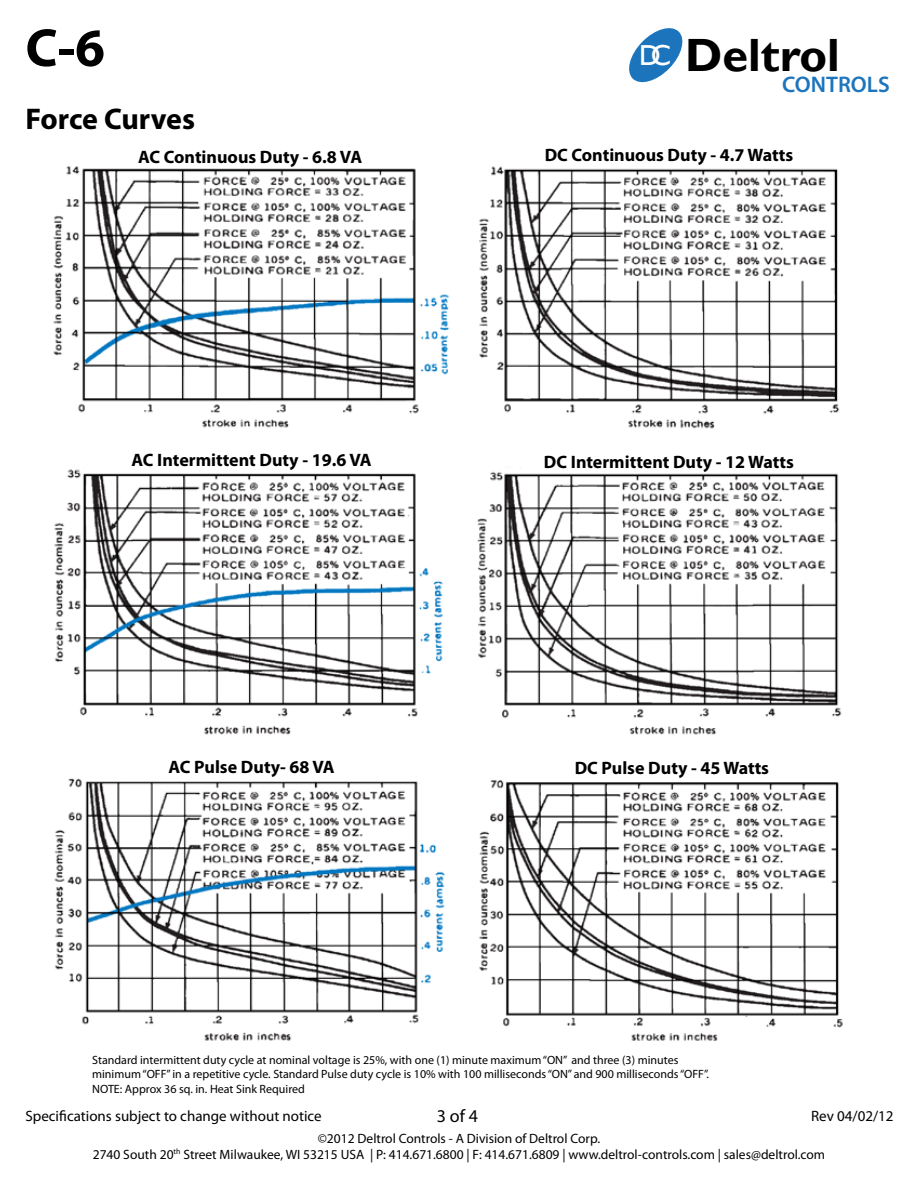
<style>
.page{position:relative;width:918px;height:1188px;background:#fff}
.page>*{position:absolute;margin:0;border:0;box-sizing:border-box;transform-origin:0 0}
.t1{font:700 54px "Myriad Pro";color:#000}
.t2{font:700 46.65px "Gill Sans";color:#000}
.t3{font:700 30px "Myriad Pro";letter-spacing:-.01em;color:#000}
.t4{font:28.95px "Gill Sans";color:#fff}
.t5{font:600 22.65px "Myriad Pro";color:#1c75bc}
.t6{font:700 18px "Myriad Pro";color:#000}
.t7{font:18px "Myriad Pro";color:#000}
.t8{font:15px "Myriad Pro";color:#000}
.t9{font:13.5px/16.2px "Myriad Pro";color:#000;text-align:center}
.t10{font:12px/14.4px "Myriad Pro";color:#000}
</style>
<div class="page">
<svg style="left:629px;top:28px;width:54px;height:55px"></svg>
<img style="left:53px;top:166px;width:790px;height:875px">
<h1 class="t1" style="left:26px;top:13px;width:81px">C-6</h1>
<h3 class="t4" style="left:639px;top:39px;width:34px">DC</h3>
<h2 class="t2" style="left:685px;top:27px;width:156px">Deltrol</h2>
<h3 class="t5" style="left:782px;top:70px;width:109px">CONTROLS</h3>
<h3 class="t3" style="left:26px;top:99px;width:171px">Force Curves</h3>
<h3 class="t6" style="left:138px;top:145px;width:226px">AC Continuous Duty - 6.8 VA</h3>
<h3 class="t6" style="left:545px;top:143px;width:250px">DC Continuous Duty - 4.7 Watts</h3>
<h3 class="t6" style="left:132px;top:448px;width:242px">AC Intermittent Duty - 19.6 VA</h3>
<h3 class="t6" style="left:169px;top:755px;width:168px">AC Pulse Duty- 68 VA</h3>
<h3 class="t6" style="left:544px;top:450px;width:251px">DC Intermittent Duty - 12 Watts</h3>
<h3 class="t6" style="left:575px;top:757px;width:196px">DC Pulse Duty - 45 Watts</h3>
<p class="t10" style="left:92px;top:1053px;width:618px">Standard intermittent duty cycle at nominal voltage is 25%, with one (1) minute maximum “ON” and three (3) minutes minimum “OFF” in a repetitive cycle. Standard Pulse duty cycle is 10% with 100 milliseconds “ON” and 900 milliseconds “OFF”.<br>NOTE: Approx 36 sq. in. Heat Sink Required</p>
<p class="t8" style="left:26px;top:1107px;width:298px">Specifications subject to change without notice</p>
<h3 class="t7" style="left:437px;top:1105px;width:43px">3 of 4</h3>
<p class="t8" style="left:811px;top:1107px;width:84px">Rev 04/02/12</p>
<p class="t9" style="left:93px;top:1130px;width:734px">©2012 Deltrol Controls - A Division of Deltrol Corp.<br>2740 South 20<sup>th</sup> Street Milwaukee, WI 53215 USA | P: 414.671.6800 | F: 414.671.6809 | www.deltrol-controls.com | sales@deltrol.com</p>
</div>
